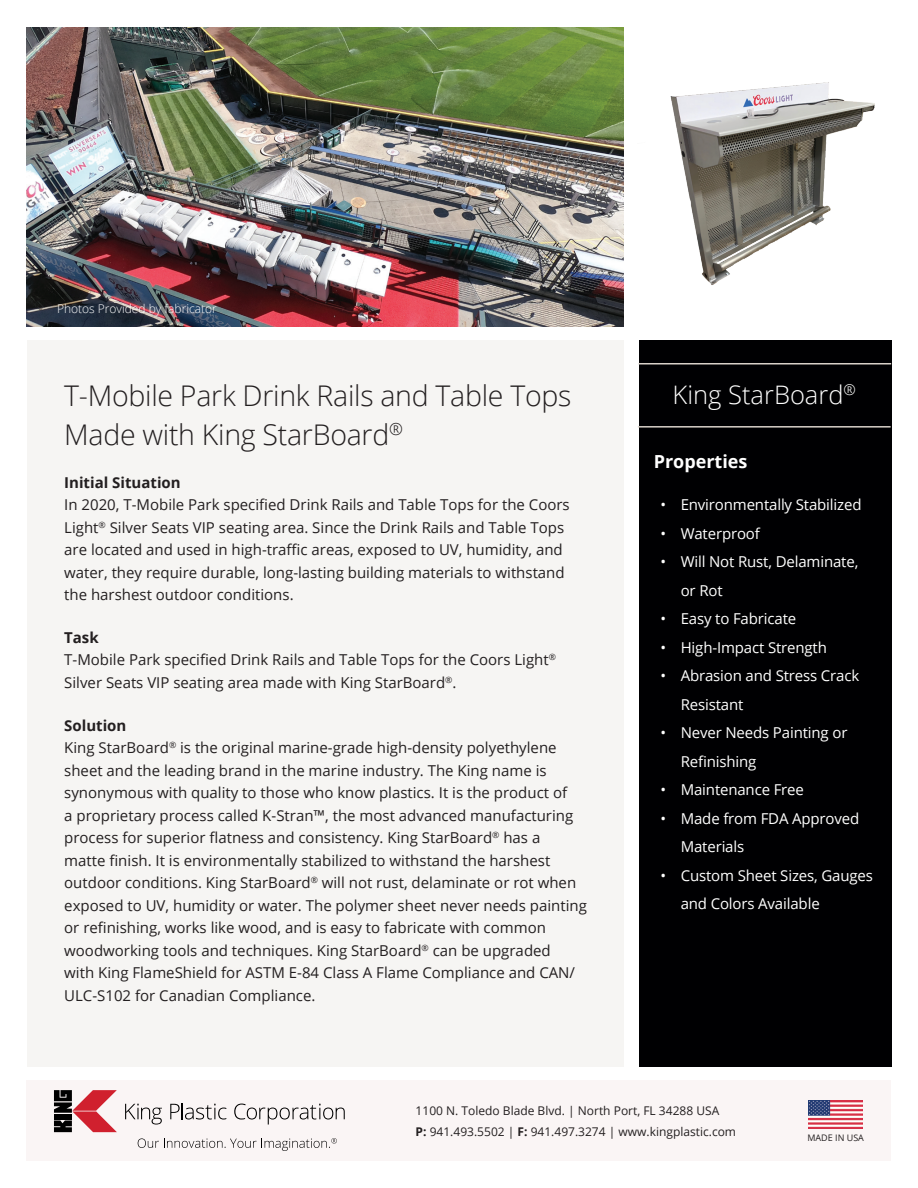
<style>
.page{position:relative;width:918px;height:1188px;background:#fff}
.page>*{position:absolute;margin:0;border:0;box-sizing:border-box;transform-origin:0 0}
.t1{font:300 28.5px/39px "Open Sans";letter-spacing:-.01em;color:#231f20}
.t2{font:300 25.5px "Open Sans";color:#fff}
.t3{font:700 18px "Open Sans";color:#fff}
.t4{font:15px/22.5px "Open Sans";color:#231f20}
.t5{font:15px/28.5px "Open Sans";letter-spacing:-.01em;color:#fff}
.t6{font:700 15px "Open Sans";color:#231f20}
.t7{font:12px "Open Sans";color:#231f20}
.t8{font:300 12px "Open Sans";color:#fff}
.t9{font:9px "Open Sans";color:#231f20}
.s1{font-weight:700}
</style>
<div class="page">
<div style="left:28px;top:340px;width:596px;height:727px;background:#f6f5f3"></div>
<div style="left:639px;top:340px;width:253px;height:727px;background:#000002"></div>
<hr style="left:638px;top:426px;width:253px;height:2px;background:#d8d1c9">
<hr style="left:638px;top:363px;width:253px;height:2px;background:#d8d1c9">
<img style="left:27px;top:27px;width:597px;height:299px">
<img style="left:670px;top:82px;width:205px;height:203px">
<div style="left:27px;top:1080px;width:864px;height:81px;background:#faf5f5"></div>
<img style="left:809px;top:1100px;width:54px;height:29px">
<svg style="left:54px;top:1090px;width:63px;height:42px"></svg>
<svg style="left:125px;top:1104px;width:37px;height:21px"></svg>
<svg style="left:170px;top:1103px;width:56px;height:17px"></svg>
<svg style="left:234px;top:1104px;width:111px;height:21px"></svg>
<svg style="left:138px;top:1138px;width:199px;height:13px"></svg>
<p class="t8" style="left:57px;top:300px;width:161px">Photos Provided by fabricator</p>
<p class="t1" style="left:64px;top:375px;width:509px">T-Mobile Park Drink Rails and Table Tops<br>Made with King StarBoard<sup>®</sup></p>
<p class="t6" style="left:64px;top:472px;width:118px">Initial Situation</p>
<p class="t4" style="left:64px;top:493px;width:507px">In 2020, T-Mobile Park specified Drink Rails and Table Tops for the Coors Light<sup>®</sup> Silver Seats VIP seating area. Since the Drink Rails and Table Tops are located and used in high-traffic areas, exposed to UV, humidity, and water, they require durable, long-lasting building materials to withstand the harshest outdoor conditions.</p>
<p class="t6" style="left:64px;top:627px;width:36px">Task</p>
<p class="t4" style="left:64px;top:648px;width:493px">T-Mobile Park specified Drink Rails and Table Tops for the Coors Light<sup>®<br></sup>Silver Seats VIP seating area made with King StarBoard<sup>®</sup>.</p>
<p class="t6" style="left:64px;top:715px;width:64px">Solution</p>
<p class="t4" style="left:64px;top:736px;width:524px">King StarBoard<sup>®</sup> is the original marine-grade high-density polyethylene sheet and the leading brand in the marine industry. The King name is synonymous with quality to those who know plastics. It is the product of<br>a proprietary process called K-Stran™, the most advanced manufacturing process for superior flatness and consistency. King StarBoard<sup>®</sup> has a<br>matte finish. It is environmentally stabilized to withstand the harshest outdoor conditions. King StarBoard<sup>®</sup> will not rust, delaminate or rot when exposed to UV, humidity or water. The polymer sheet never needs painting or refinishing, works like wood, and is easy to fabricate with common woodworking tools and techniques. King StarBoard<sup>®</sup> can be upgraded<br>with King FlameShield for ASTM E-84 Class A Flame Compliance and CAN/ ULC-S102 for Canadian Compliance.</p>
<p class="t2" style="left:673px;top:377px;width:185px">King StarBoard<sup>®</sup></p>
<p class="t3" style="left:654px;top:449px;width:95px">Properties</p>
<p class="t5" style="left:660px;top:490px;width:203px">• Environmentally Stabilized</p>
<p class="t5" style="left:660px;top:518px;width:101px">• Waterproof</p>
<p class="t5" style="left:681px;top:547px;width:179px;text-indent:-20px">• Will Not Rust, Delaminate, or Rot</p>
<p class="t5" style="left:660px;top:604px;width:137px">• Easy to Fabricate</p>
<p class="t5" style="left:660px;top:632px;width:168px">• High-Impact Strength</p>
<p class="t5" style="left:681px;top:661px;width:180px;text-indent:-20px">• Abrasion and Stress Crack<br>Resistant</p>
<p class="t5" style="left:681px;top:718px;width:168px;text-indent:-20px">• Never Needs Painting or<br>Refinishing</p>
<p class="t5" style="left:660px;top:775px;width:145px">• Maintenance Free</p>
<p class="t5" style="left:681px;top:803px;width:180px;text-indent:-20px">• Made from FDA Approved<br>Materials</p>
<p class="t5" style="left:681px;top:860px;width:194px;text-indent:-20px">• Custom Sheet Sizes, Gauges and Colors Available</p>
<p class="t7" style="left:416px;top:1102px;width:305px">1100 N. Toledo Blade Blvd. | North Port, FL 34288 USA</p>
<p class="t7" style="left:416px;top:1123px;width:322px"><span class="s1">P:</span> 941.493.5502 | <span class="s1">F:</span> 941.497.3274 | www.kingplastic.com</p>
<p class="t9" style="left:807px;top:1131px;width:58px">MADE IN USA</p>
</div>
